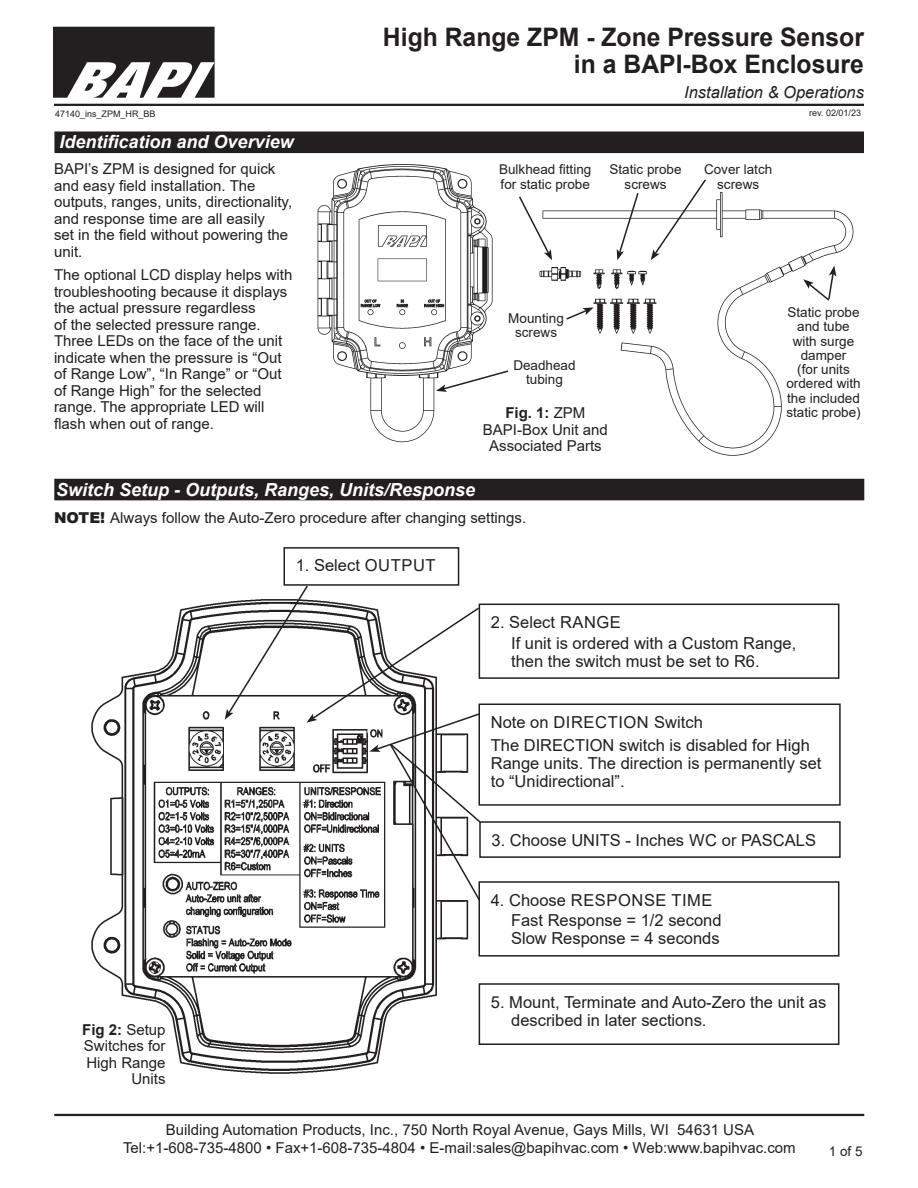
<style>
.page{position:relative;width:918px;height:1188px;background:#fff}
.page>*{position:absolute;margin:0;border:0;box-sizing:border-box;transform-origin:0 0}
.t1{font:700 25.5px/27px "Arial";color:#231f20;text-align:right}
.Datasheet_Section_Ti{font:italic 700 18px "Arial";color:#fff}
.t2{font:16.5px/18px "Arial";color:#231f20}
.t3{font:italic 16.5px "Arial";color:#231f20}
.t4{font:16.5px "Arial";letter-spacing:.02em;color:#231f20}
.t5{font:16.5px "Arial";letter-spacing:.035em;color:#231f20}
.t6{font:15px/16.5px "Arial";color:#231f20;text-align:center}
.t7{font:13.5px/14.2px "Arial";color:#231f20;text-align:center}
.t8{font:9px "Arial";color:#231f20}
.s1{font-weight:700}
.s2{font-weight:900}
</style>
<div class="page">
<hr style="left:54px;top:1114px;width:810px;height:2px;background:#231f20">
<img style="left:53px;top:27px;width:162px;height:71px">
<hr style="left:54px;top:104px;width:810px;height:2px;background:#231f20">
<img style="left:91px;top:565px;width:403px;height:509px">
<div style="left:478px;top:704px;width:363px;height:102px;border:2px solid #231f20"></div>
<div style="left:55px;top:132px;width:808px;height:20px;background:#231f20"></div>
<div style="left:54px;top:131px;width:810px;height:22px;border:2px solid #231f20"></div>
<div style="left:55px;top:480px;width:809px;height:20px;background:#231f20"></div>
<div style="left:54px;top:479px;width:810px;height:21px;border:2px solid #231f20"></div>
<div style="left:284px;top:547px;width:175px;height:39px;border:2px solid #231f20"></div>
<div style="left:479px;top:604px;width:360px;height:75px;border:2px solid #231f20"></div>
<div style="left:479px;top:821px;width:362px;height:37px;border:2px solid #231f20"></div>
<div style="left:478px;top:881px;width:361px;height:76px;border:2px solid #231f20"></div>
<svg style="left:225px;top:584px;width:257px;height:318px"></svg>
<div style="left:479px;top:983px;width:360px;height:62px;border:2px solid #231f20"></div>
<img style="left:519px;top:148px;width:345px;height:308px">
<img style="left:305px;top:150px;width:198px;height:293px">
<svg style="left:519px;top:195px;width:33px;height:65px"></svg>
<svg style="left:803px;top:266px;width:33px;height:36px"></svg>
<svg style="left:617px;top:191px;width:23px;height:69px"></svg>
<svg style="left:651px;top:178px;width:56px;height:82px"></svg>
<svg style="left:565px;top:308px;width:29px;height:13px"></svg>
<svg style="left:436px;top:369px;width:73px;height:23px"></svg>
<h1 class="t1" style="left:383px;top:23px;width:483px">High Range ZPM - Zone Pressure Sensor in a BAPI-Box Enclosure</h1>
<p class="t3" style="left:684px;top:82px;width:181px">Installation &amp; Operations</p>
<p class="t8" style="left:55px;top:107px;width:102px">47140_ins_ZPM_HR_BB</p>
<p class="t8" style="left:809px;top:107px;width:53px">rev. 02/01/23</p>
<p class="Datasheet_Section_Ti" style="left:60px;top:130px;width:236px">Identification and Overview</p>
<p class="t6" style="left:54px;top:161px;width:240px;text-align:left">BAPI’s ZPM is designed for quick and easy field installation. The outputs, ranges, units, directionality, and response time are all easily<br>set in the field without powering the unit.</p>
<p class="t6" style="left:54px;top:267px;width:240px;text-align:left">The optional LCD display helps with troubleshooting because it displays the actual pressure regardless<br>of the selected pressure range.<br>Three LEDs on the face of the unit indicate when the pressure is “Out of Range Low”, “In Range” or “Out of Range High” for the selected range. The appropriate LED will flash when out of range.</p>
<p class="t7" style="left:499px;top:162px;width:94px;text-align:left">Bulkhead fitting for static probe</p>
<p class="t7" style="left:610px;top:162px;width:74px">Static probe screws</p>
<p class="t7" style="left:508px;top:311px;width:57px">Mounting screws</p>
<p class="t7" style="left:513px;top:358px;width:64px">Deadhead tubing</p>
<p class="t6" style="left:483px;top:405px;width:127px"><span class="s1">Fig. 1:</span> ZPM<br>BAPI-Box Unit and<br>Associated Parts</p>
<p class="Datasheet_Section_Ti" style="left:56px;top:477px;width:421px">Switch Setup - Outputs, Ranges, Units/Response</p>
<p class="t6" style="left:54px;top:509px;width:474px"><span class="s2">NOTE!</span> Always follow the Auto-Zero procedure after changing settings.</p>
<p class="t2" style="left:296px;top:557px;width:141px">1. Select OUTPUT</p>
<p class="t7" style="left:704px;top:162px;width:70px">Cover latch screws</p>
<p class="t7" style="left:786px;top:305px;width:76px">Static probe and tube with surge damper<br>(for units ordered with the included static probe)</p>
<p class="t2" style="left:491px;top:613px;width:132px">2. Select RANGE</p>
<p class="t2" style="left:511px;top:634px;width:287px">If unit is ordered with a Custom Range, then the switch must be set to R6.</p>
<p class="t4" style="left:491px;top:711px;width:214px">Note on DIRECTION Switch</p>
<p class="t2" style="left:491px;top:736px;width:332px">The DIRECTION switch is disabled for High<br>Range units. The direction is permanently set to “Unidirectional”.</p>
<p class="t2" style="left:492px;top:831px;width:326px">3. Choose UNITS - Inches WC or PASCALS</p>
<p class="t6" style="left:82px;top:1021px;width:85px;text-align:right"><span class="s1">Fig 2:</span> Setup<br>Switches for<br>High Range<br>Units</p>
<p class="t5" style="left:491px;top:888px;width:223px">4. Choose RESPONSE TIME</p>
<p class="t2" style="left:511px;top:911px;width:212px">Fast Response = 1/2 second</p>
<p class="t2" style="left:511px;top:929px;width:210px">Slow Response = 4 seconds</p>
<p class="t2" style="left:511px;top:993px;width:317px;text-indent:-20px">5. Mount, Terminate and Auto-Zero the unit as described in later sections.</p>
<p class="t6" style="left:123px;top:1121px;width:674px;line-height:18px">Building Automation Products, Inc., 750 North Royal Avenue, Gays Mills, WI 54631 USA<br>Tel:+1-608-735-4800 • Fax+1-608-735-4804 • E-mail:sales@bapihvac.com • Web:www.bapihvac.com</p>
<p class="t7" style="left:829px;top:1144px;width:35px">1 of 5</p>
</div>
